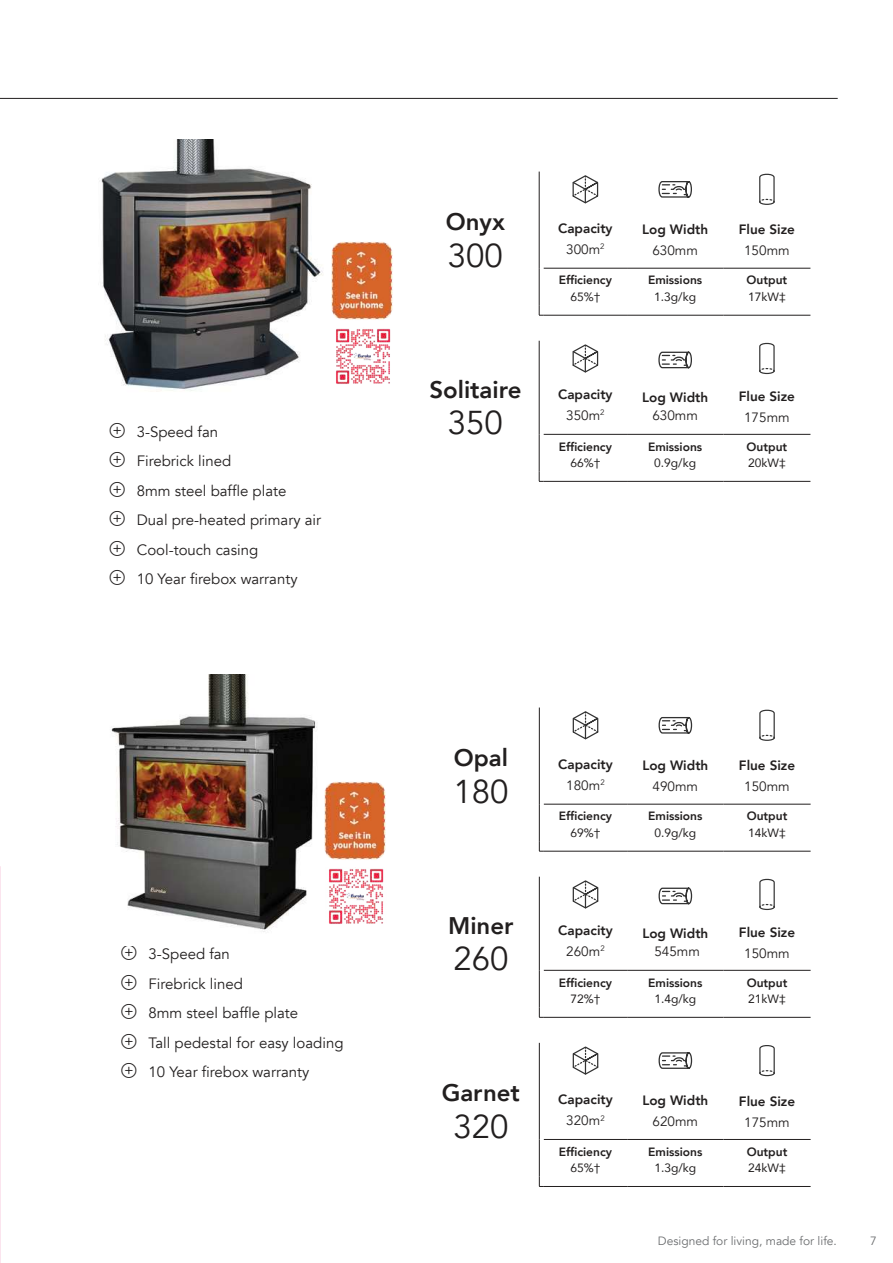
<style>
.page{position:relative;width:893px;height:1263px;background:#fff}
.page>*{position:absolute;margin:0;border:0;box-sizing:border-box;transform-origin:0 0}
.t1{font:33px "Avenir";color:#221f1f}
.t2{font:800 24px "Avenir";color:#221f1f}
.t3{font:15px/29.5px "Avenir";color:#221f1f}
.t4{font:800 13.5px/21px "Avenir";color:#221f1f;text-align:center}
.t5{font:13.5px "Avenir";color:#221f1f}
.t6{font:800 12px "Avenir";color:#221f1f}
.t7{font:12px "Avenir";color:#221f1f}
.t8{font:12px "Avenir";color:#6c6e70}
.s1{font-weight:400}
</style>
<div class="page">
<img style="left:0;top:866px;width:1px;height:397px">
<hr style="left:544px;top:804px;width:83px;height:1px;background:#221f1f">
<hr style="left:627px;top:804px;width:96px;height:1px;background:#221f1f">
<hr style="left:723px;top:804px;width:88px;height:1px;background:#221f1f">
<hr style="left:544px;top:970px;width:83px;height:1px;background:#221f1f">
<hr style="left:627px;top:970px;width:96px;height:1px;background:#221f1f">
<hr style="left:723px;top:970px;width:88px;height:1px;background:#221f1f">
<hr style="left:544px;top:1139px;width:83px;height:1px;background:#221f1f">
<hr style="left:627px;top:1139px;width:96px;height:1px;background:#221f1f">
<hr style="left:723px;top:1139px;width:88px;height:1px;background:#221f1f">
<hr style="left:539px;top:707px;width:1px;height:97px;background:#221f1f">
<hr style="left:539px;top:804px;width:1px;height:37px;background:#221f1f">
<hr style="left:539px;top:877px;width:1px;height:93px;background:#221f1f">
<hr style="left:539px;top:970px;width:1px;height:37px;background:#221f1f">
<hr style="left:539px;top:1043px;width:1px;height:96px;background:#221f1f">
<hr style="left:539px;top:1139px;width:1px;height:37px;background:#221f1f">
<svg style="left:539px;top:841px;width:5px;height:11px"></svg>
<hr style="left:544px;top:851px;width:83px;height:1px;background:#221f1f">
<hr style="left:627px;top:851px;width:96px;height:1px;background:#221f1f">
<hr style="left:723px;top:851px;width:88px;height:1px;background:#221f1f">
<svg style="left:539px;top:1007px;width:5px;height:11px"></svg>
<svg style="left:539px;top:1176px;width:5px;height:11px"></svg>
<hr style="left:544px;top:1186px;width:83px;height:1px;background:#221f1f">
<hr style="left:627px;top:1186px;width:96px;height:1px;background:#221f1f">
<hr style="left:723px;top:1186px;width:88px;height:1px;background:#221f1f">
<hr style="left:544px;top:1017px;width:83px;height:1px;background:#221f1f">
<hr style="left:627px;top:1017px;width:96px;height:1px;background:#221f1f">
<hr style="left:723px;top:1017px;width:88px;height:1px;background:#221f1f">
<svg style="left:573px;top:711px;width:25px;height:28px"></svg>
<svg style="left:658px;top:717px;width:34px;height:17px"></svg>
<svg style="left:759px;top:710px;width:16px;height:31px"></svg>
<svg style="left:573px;top:880px;width:25px;height:28px"></svg>
<svg style="left:658px;top:888px;width:34px;height:16px"></svg>
<svg style="left:759px;top:879px;width:16px;height:31px"></svg>
<svg style="left:573px;top:1046px;width:25px;height:28px"></svg>
<svg style="left:658px;top:1052px;width:34px;height:17px"></svg>
<svg style="left:759px;top:1045px;width:16px;height:31px"></svg>
<img style="left:111px;top:674px;width:206px;height:258px">
<hr style="left:0;top:98px;width:838px;height:1px;background:#221f1f">
<img style="left:329px;top:868px;width:55px;height:56px">
<img style="left:315px;top:776px;width:71px;height:90px">
<hr style="left:544px;top:268px;width:83px;height:1px;background:#221f1f">
<hr style="left:627px;top:268px;width:96px;height:1px;background:#221f1f">
<hr style="left:723px;top:268px;width:87px;height:1px;background:#221f1f">
<hr style="left:544px;top:434px;width:83px;height:1px;background:#221f1f">
<hr style="left:627px;top:434px;width:96px;height:1px;background:#221f1f">
<hr style="left:723px;top:434px;width:87px;height:1px;background:#221f1f">
<hr style="left:539px;top:172px;width:1px;height:96px;background:#221f1f">
<hr style="left:539px;top:268px;width:1px;height:37px;background:#221f1f">
<hr style="left:539px;top:341px;width:1px;height:93px;background:#221f1f">
<hr style="left:539px;top:434px;width:1px;height:37px;background:#221f1f">
<svg style="left:539px;top:305px;width:5px;height:11px"></svg>
<hr style="left:544px;top:315px;width:83px;height:1px;background:#221f1f">
<hr style="left:627px;top:315px;width:96px;height:1px;background:#221f1f">
<hr style="left:723px;top:315px;width:87px;height:1px;background:#221f1f">
<svg style="left:539px;top:471px;width:5px;height:11px"></svg>
<hr style="left:544px;top:481px;width:83px;height:1px;background:#221f1f">
<hr style="left:627px;top:481px;width:96px;height:1px;background:#221f1f">
<hr style="left:723px;top:481px;width:87px;height:1px;background:#221f1f">
<svg style="left:572px;top:175px;width:26px;height:28px"></svg>
<svg style="left:658px;top:181px;width:34px;height:17px"></svg>
<svg style="left:759px;top:174px;width:16px;height:31px"></svg>
<svg style="left:572px;top:344px;width:26px;height:28px"></svg>
<svg style="left:658px;top:352px;width:34px;height:16px"></svg>
<svg style="left:759px;top:343px;width:16px;height:31px"></svg>
<img style="left:99px;top:139px;width:223px;height:253px">
<img style="left:336px;top:328px;width:55px;height:56px">
<img style="left:322px;top:241px;width:71px;height:79px">
<p class="t3" style="left:137px;top:418px;width:186px">3-Speed fan<br>Firebrick lined<br>8mm steel baf昀氀e plate<br>Dual pre-heated primary air<br>Cool-touch casing<br>10 Year 昀椀rebox warranty</p>
<p class="t3" style="left:149px;top:941px;width:196px">3-Speed fan<br>Firebrick lined<br>8mm steel baf昀氀e plate<br>Tall pedestal for easy loading<br>10 Year 昀椀rebox warranty</p>
<h2 class="t2" style="left:446px;top:203px;width:61px">Onyx</h2>
<h1 class="t1" style="left:448px;top:236px;width:57px">300</h1>
<h2 class="t2" style="left:429px;top:371px;width:94px">Solitaire</h2>
<h1 class="t1" style="left:448px;top:403px;width:57px">350</h1>
<p class="t4" style="left:558px;top:219px;width:56px">Capacity<br><span class="s1">300m</span><sup>2</sup></p>
<p class="t4" style="left:642px;top:220px;width:68px">Log Width</p>
<p class="t5" style="left:652px;top:242px;width:47px">630mm</p>
<p class="t4" style="left:739px;top:220px;width:58px">Flue Size</p>
<p class="t5" style="left:744px;top:243px;width:47px">150mm</p>
<p class="t6" style="left:559px;top:271px;width:55px">Ef昀椀ciency</p>
<p class="t7" style="left:570px;top:292px;width:32px">65%†</p>
<p class="t6" style="left:648px;top:271px;width:56px">Emissions</p>
<p class="t7" style="left:654px;top:287px;width:43px">1.3g/kg</p>
<p class="t6" style="left:747px;top:275px;width:42px">Output</p>
<p class="t7" style="left:748px;top:292px;width:39px">17kW‡</p>
<p class="t4" style="left:558px;top:385px;width:56px">Capacity<br><span class="s1">350m</span><sup>2</sup></p>
<p class="t4" style="left:642px;top:388px;width:68px">Log Width</p>
<p class="t5" style="left:652px;top:407px;width:47px">630mm</p>
<p class="t4" style="left:739px;top:386px;width:58px">Flue Size</p>
<p class="t5" style="left:744px;top:409px;width:47px">175mm</p>
<p class="t6" style="left:559px;top:437px;width:55px">Ef昀椀ciency</p>
<p class="t7" style="left:570px;top:458px;width:32px">66%†</p>
<p class="t6" style="left:648px;top:437px;width:56px">Emissions</p>
<p class="t7" style="left:654px;top:458px;width:43px">0.9g/kg</p>
<p class="t6" style="left:747px;top:441px;width:42px">Output</p>
<p class="t7" style="left:748px;top:458px;width:39px">20kW‡</p>
<h2 class="t2" style="left:454px;top:748px;width:56px">Opal</h2>
<h1 class="t1" style="left:453px;top:772px;width:57px">180</h1>
<h2 class="t2" style="left:448px;top:907px;width:67px">Miner</h2>
<h1 class="t1" style="left:453px;top:939px;width:57px">260</h1>
<h2 class="t2" style="left:442px;top:1074px;width:80px">Garnet</h2>
<h1 class="t1" style="left:453px;top:1107px;width:57px">320</h1>
<p class="t4" style="left:558px;top:755px;width:56px">Capacity<br><span class="s1">180m</span><sup>2</sup></p>
<p class="t4" style="left:642px;top:756px;width:68px">Log Width</p>
<p class="t5" style="left:653px;top:778px;width:47px">490mm</p>
<p class="t4" style="left:739px;top:756px;width:58px">Flue Size</p>
<p class="t5" style="left:744px;top:779px;width:47px">150mm</p>
<p class="t6" style="left:559px;top:807px;width:55px">Ef昀椀ciency</p>
<p class="t7" style="left:570px;top:828px;width:32px">69%†</p>
<p class="t6" style="left:648px;top:807px;width:56px">Emissions</p>
<p class="t7" style="left:654px;top:828px;width:43px">0.9g/kg</p>
<p class="t6" style="left:747px;top:811px;width:42px">Output</p>
<p class="t7" style="left:748px;top:828px;width:39px">14kW‡</p>
<p class="t4" style="left:558px;top:921px;width:56px">Capacity<br><span class="s1">260m</span><sup>2</sup></p>
<p class="t4" style="left:642px;top:923px;width:68px">Log Width</p>
<p class="t5" style="left:654px;top:943px;width:47px">545mm</p>
<p class="t4" style="left:739px;top:922px;width:58px">Flue Size</p>
<p class="t5" style="left:744px;top:945px;width:47px">150mm</p>
<p class="t6" style="left:559px;top:973px;width:55px">Ef昀椀ciency</p>
<p class="t7" style="left:570px;top:994px;width:32px">72%†</p>
<p class="t6" style="left:648px;top:973px;width:56px">Emissions</p>
<p class="t7" style="left:654px;top:994px;width:43px">1.4g/kg</p>
<p class="t6" style="left:747px;top:977px;width:42px">Output</p>
<p class="t7" style="left:748px;top:994px;width:39px">21kW‡</p>
<p class="t4" style="left:558px;top:1090px;width:56px">Capacity<br><span class="s1">320m</span><sup>2</sup></p>
<p class="t4" style="left:642px;top:1091px;width:68px">Log Width</p>
<p class="t5" style="left:653px;top:1114px;width:47px">620mm</p>
<p class="t4" style="left:739px;top:1092px;width:58px">Flue Size</p>
<p class="t5" style="left:744px;top:1114px;width:47px">175mm</p>
<p class="t6" style="left:559px;top:1142px;width:55px">Ef昀椀ciency</p>
<p class="t7" style="left:570px;top:1163px;width:32px">65%†</p>
<p class="t6" style="left:648px;top:1142px;width:56px">Emissions</p>
<p class="t7" style="left:654px;top:1158px;width:43px">1.3g/kg</p>
<p class="t6" style="left:747px;top:1146px;width:42px">Output</p>
<p class="t7" style="left:748px;top:1163px;width:39px">24kW‡</p>
<p class="t8" style="left:658px;top:1236px;width:181px">Designed for living, made for life.</p>
<p class="t8" style="left:870px;top:1236px;width:8px">7</p>
</div>
